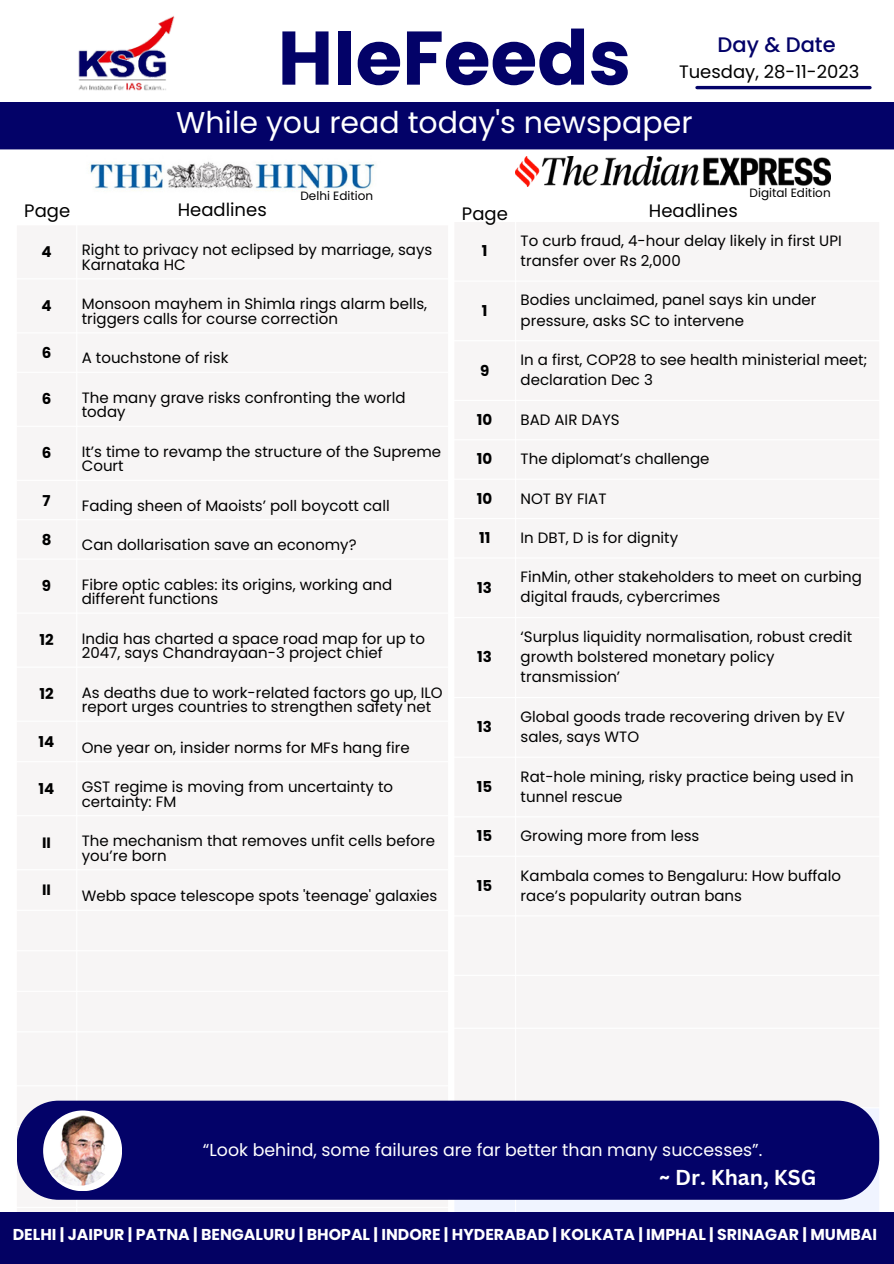
<style>
.page{position:relative;width:894px;height:1264px;background:#fff}
.page>*{position:absolute;margin:0;border:0;box-sizing:border-box;transform-origin:0 0}
.t1{font:700 75.75px "Poppins";color:#030268}
.t2{font:30px "Poppins";color:#fff}
.t3{font:700 21px "Canva Sans";color:#fff}
.t4{font:500 21px "Poppins";color:#030268}
.t5{font:18px "Poppins";color:#000}
.t6{font:17.4px "Poppins";color:#fff}
.t7{font:700 15.75px "Poppins";color:#fff}
.t8{font:15px/14.7px "Poppins";color:#000}
.t9{font:700 15px "Poppins";color:#000}
.t10{font:12px "Poppins";color:#000}
</style>
<div class="page">
<img style="left:515px;top:156px;width:315px;height:30px">
<svg style="left:454px;top:1199px;width:425px;height:12px;fill:#f0f4ff"></svg>
<div style="left:17px;top:1100px;width:862px;height:99px;background:#030268"></div>
<div style="left:43px;top:1110px;width:79px;height:81px;background:#fff;border-radius:50%"></div>
<img style="left:43px;top:1114px;width:71px;height:71px;border-radius:50%">
<img style="left:78px;top:16px;width:97px;height:75px">
<div style="left:0;top:102px;width:893px;height:47px;background:#030268"></div>
<hr style="left:696px;top:86px;width:173px;height:3px;background:#030268">
<img style="left:89px;top:161px;width:286px;height:30px">
<div style="left:0;top:1211px;width:893px;height:52px;background:#030163"></div>
<p class="t1" style="left:277px;top:5px;width:355px">HIeFeeds</p>
<p class="t2" style="left:176px;top:101px;width:518px">While you read today's newspaper</p>
<p class="t4" style="left:717px;top:30px;width:120px">Day &amp; Date</p>
<p class="t5" style="left:679px;top:59px;width:182px">Tuesday, 28-11-2023</p>
<p class="t10" style="left:300px;top:188px;width:74px">Delhi Edition</p>
<p class="t5" style="left:24px;top:198px;width:47px">Page</p>
<p class="t5" style="left:178px;top:197px;width:90px">Headlines</p>
<p class="t5" style="left:462px;top:201px;width:47px">Page</p>
<p class="t5" style="left:648px;top:198px;width:90px">Headlines</p>
<p class="t10" style="left:749px;top:184px;width:83px">Digital Edition</p>
<p class="t9" style="left:41px;top:241px;width:12px">4</p>
<p class="t8" style="left:82px;top:243px;width:352px">Right to privacy not eclipsed by marriage, says<br>Karnataka HC</p>
<p class="t9" style="left:41px;top:295px;width:12px">4</p>
<p class="t8" style="left:82px;top:297px;width:347px">Monsoon mayhem in Shimla rings alarm bells, triggers calls for course correction</p>
<p class="t9" style="left:42px;top:342px;width:11px">6</p>
<p class="t8" style="left:82px;top:351px;width:148px">A touchstone of risk</p>
<p class="t9" style="left:42px;top:388px;width:11px">6</p>
<p class="t8" style="left:82px;top:390px;width:325px">The many grave risks confronting the world today</p>
<p class="t9" style="left:42px;top:442px;width:11px">6</p>
<p class="t8" style="left:82px;top:444px;width:361px">It’s time to revamp the structure of the Supreme<br>Court</p>
<p class="t9" style="left:42px;top:490px;width:10px">7</p>
<p class="t8" style="left:82px;top:498px;width:309px">Fading sheen of Maoists’ poll boycott call</p>
<p class="t9" style="left:42px;top:529px;width:11px">8</p>
<p class="t8" style="left:82px;top:537px;width:276px">Can dollarisation save an economy?</p>
<p class="t9" style="left:42px;top:575px;width:11px">9</p>
<p class="t8" style="left:82px;top:577px;width:312px">Fibre optic cables: its origins, working and different functions</p>
<p class="t9" style="left:39px;top:629px;width:16px">12</p>
<p class="t8" style="left:82px;top:631px;width:344px">India has charted a space road map for up to<br>2047, says Chandrayaan-3 project chief</p>
<p class="t9" style="left:39px;top:683px;width:16px">12</p>
<p class="t8" style="left:82px;top:685px;width:362px">As deaths due to work-related factors go up, ILO report urges countries to strengthen safety net</p>
<p class="t9" style="left:39px;top:730px;width:17px">14</p>
<p class="t8" style="left:82px;top:740px;width:329px">One year on, insider norms for MFs hang fire</p>
<p class="t9" style="left:39px;top:778px;width:17px">14</p>
<p class="t8" style="left:82px;top:779px;width:313px">GST regime is moving from uncertainty to certainty: FM</p>
<p class="t9" style="left:42px;top:832px;width:10px">II</p>
<p class="t8" style="left:82px;top:833px;width:354px">The mechanism that removes unfit cells before you’re born</p>
<p class="t9" style="left:42px;top:879px;width:10px">II</p>
<p class="t8" style="left:82px;top:888px;width:357px">Webb space telescope spots 'teenage' galaxies</p>
<p class="t9" style="left:481px;top:240px;width:7px">1</p>
<p class="t8" style="left:520px;top:230px;width:322px;line-height:20.1px">To curb fraud, 4-hour delay likely in first UPI transfer over Rs 2,000</p>
<p class="t9" style="left:481px;top:300px;width:7px">1</p>
<p class="t8" style="left:520px;top:290px;width:297px;line-height:20.1px">Bodies unclaimed, panel says kin under pressure, asks SC to intervene</p>
<p class="t9" style="left:480px;top:360px;width:11px">9</p>
<p class="t8" style="left:520px;top:350px;width:348px;line-height:20.1px">In a first, COP28 to see health ministerial meet; declaration Dec 3</p>
<p class="t9" style="left:477px;top:409px;width:17px">10</p>
<p class="t8" style="left:520px;top:412px;width:101px">BAD AIR DAYS</p>
<p class="t9" style="left:477px;top:448px;width:17px">10</p>
<p class="t8" style="left:520px;top:451px;width:190px">The diplomat’s challenge</p>
<p class="t9" style="left:477px;top:488px;width:17px">10</p>
<p class="t8" style="left:520px;top:491px;width:87px">NOT BY FIAT</p>
<p class="t9" style="left:479px;top:527px;width:13px">11</p>
<p class="t8" style="left:520px;top:530px;width:159px">In DBT, D is for dignity</p>
<p class="t9" style="left:477px;top:577px;width:16px">13</p>
<p class="t8" style="left:520px;top:567px;width:343px;line-height:20.1px">FinMin, other stakeholders to meet on curbing digital frauds, cybercrimes</p>
<p class="t9" style="left:477px;top:646px;width:16px">13</p>
<p class="t8" style="left:520px;top:626px;width:333px;line-height:20.1px">‘Surplus liquidity normalisation, robust credit growth bolstered monetary policy transmission’</p>
<p class="t9" style="left:477px;top:716px;width:16px">13</p>
<p class="t8" style="left:520px;top:706px;width:326px;line-height:20.1px">Global goods trade recovering driven by EV sales, says WTO</p>
<p class="t9" style="left:477px;top:776px;width:17px">15</p>
<p class="t8" style="left:520px;top:766px;width:334px;line-height:20.1px">Rat-hole mining, risky practice being used in tunnel rescue</p>
<p class="t9" style="left:477px;top:825px;width:17px">15</p>
<p class="t8" style="left:520px;top:828px;width:180px">Growing more from less</p>
<p class="t9" style="left:477px;top:875px;width:17px">15</p>
<p class="t8" style="left:520px;top:865px;width:322px;line-height:20.1px">Kambala comes to Bengaluru: How buffalo race’s popularity outran bans</p>
<p class="t6" style="left:203px;top:1137px;width:561px">“Look behind, some failures are far better than many successes”.</p>
<p class="t3" style="left:659px;top:1162px;width:158px">~ Dr. Khan, KSG</p>
<p class="t7" style="left:13px;top:1223px;width:865px">DELHI | JAIPUR | PATNA | BENGALURU | BHOPAL | INDORE | HYDERABAD | KOLKATA | IMPHAL | SRINAGAR | MUMBAI</p>
</div>
